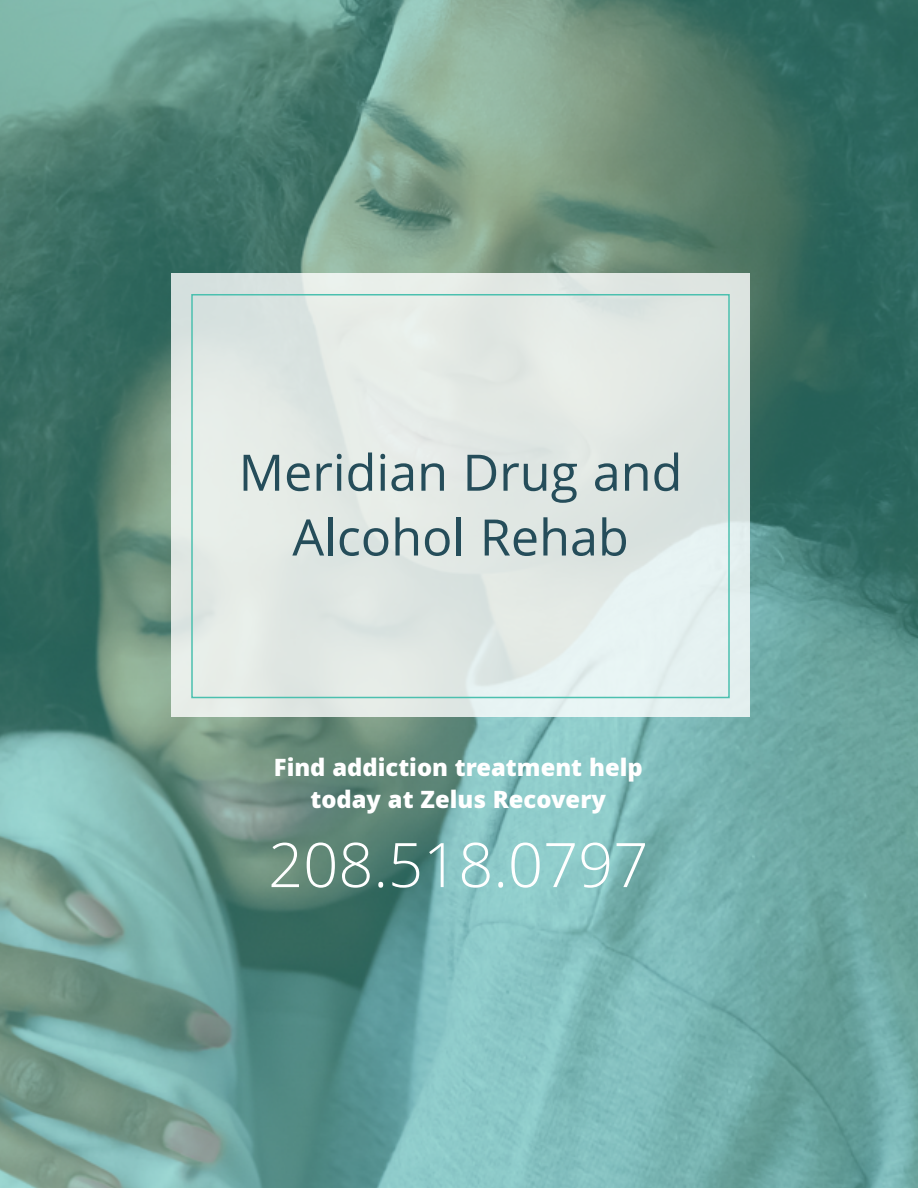
<style>
.page{position:relative;width:918px;height:1188px;background:#fff}
.page>*{position:absolute;margin:0;border:0;box-sizing:border-box;transform-origin:0 0}
.t1{font:300 66px "Khula";color:#fff}
.t2{font:54px/64.8px "Khula";color:#254d5a;text-align:center}
.t3{font:800 25.5px/32.4px "Khula";color:#fff;text-align:center}
</style>
<div class="page">
<img style="left:0;top:0;width:918px;height:1188px">
<div style="left:171px;top:273px;width:579px;height:444px;background:linear-gradient(to right,#e3e9e5,#e0e9e7)"></div>
<div style="left:191px;top:294px;width:539px;height:404px;border:2px solid #4bc0af"></div>
<h2 class="t2" style="left:239px;top:440px;width:445px">Meridian Drug and<br>Alcohol Rehab</h2>
<p class="t3" style="left:274px;top:751px;width:370px">Find addiction treatment help today at Zelus Recovery</p>
<h1 class="t1" style="left:268px;top:825px;width:382px">208.518.0797</h1>
</div>
